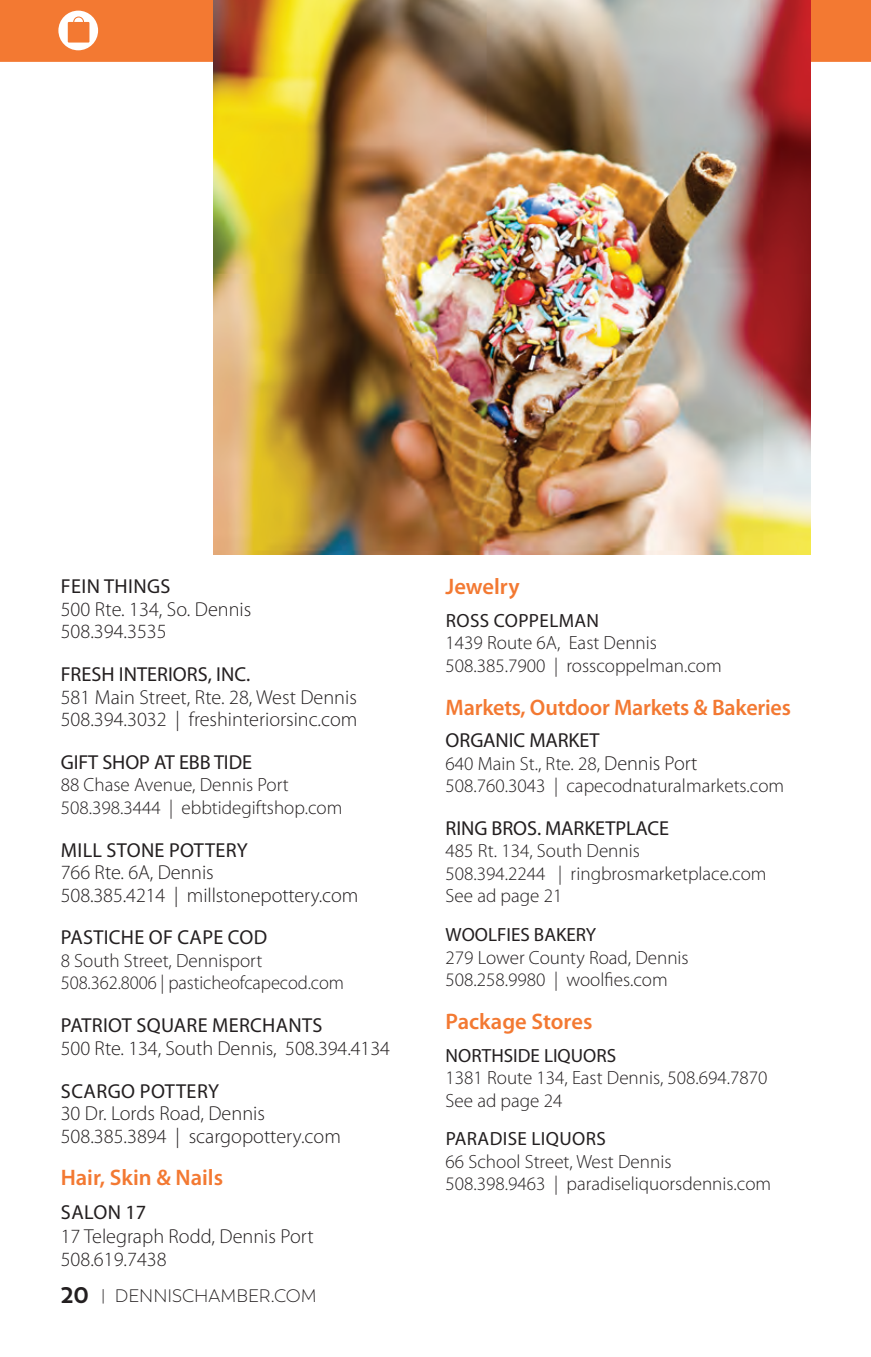
<style>
.page{position:relative;width:871px;height:1357px;background:#fff}
.page>*{position:absolute;margin:0;border:0;box-sizing:border-box;transform-origin:0 0}
.Body_Myriad{font:600 22.5px "Myriad Pro";letter-spacing:-.01em;color:#f37932}
.Section_10pt{font:600 22.5px "Myriad Pro";color:#f37932}
.Body_Myriad-2{font:300 20.25px/22.5px "Myriad Pro";color:#231f20}
.Body_Subhead_9{font:300 20.25px/22.5px "Myriad Pro";letter-spacing:-.005em;color:#231f20}
.Body_Subhead_9-2{font:20.25px "Myriad Pro";letter-spacing:-.005em;color:#231f20}
.Body_Myriad-3{font:20.25px "Myriad Pro";letter-spacing:.02em;color:#231f20}
.Body_Myriad-4{font:20.25px "Myriad Pro";color:#231f20}
.Body_Subhead_9-3{font:20.25px "Myriad Pro";letter-spacing:.015em;color:#231f20}
.Body_Myriad-5{font:300 19.12px/22.5px "Myriad Pro";color:#231f20}
.Body_Subhead_9-4{font:300 19.12px/22.5px "Myriad Pro";letter-spacing:-.005em;color:#231f20}
.Body_Myriad-6{font:19.12px "Myriad Pro";color:#231f20}
.Body_Myriad-7{font:19.12px "Myriad Pro";letter-spacing:.02em;color:#231f20}
.t1{font:300 18px "Trenda";color:#231f20}
.s1{font-weight:400}
.s2{font-weight:700;font-size:22.5px}
.s3{font-size:20.25px}
</style>
<div class="page">
<div style="left:0;top:0;width:871px;height:62px;background:#f37932"></div>
<div style="left:58px;top:11px;width:40px;height:39px;background:#fff;border-radius:50%"></div>
<svg style="left:68px;top:17px;width:21px;height:26px"></svg>
<img style="left:213px;top:0;width:597px;height:554px">
<p class="Body_Myriad-3" style="left:61px;top:574px;width:111px">FEIN THINGS</p>
<p class="Body_Myriad-2" style="left:61px;top:598px;width:192px">500 Rte. 134, So. Dennis<br>508.394.3535</p>
<p class="Body_Myriad-4" style="left:61px;top:662px;width:191px">FRESH INTERIORS, INC.</p>
<p class="Body_Myriad-2" style="left:61px;top:685px;width:298px">581 Main Street, Rte. 28, West Dennis<br>508.394.3032 | freshinteriorsinc.com</p>
<p class="Body_Subhead_9-2" style="left:61px;top:750px;width:193px">GIFT SHOP AT EBB TIDE</p>
<p class="Body_Myriad-5" style="left:61px;top:774px;width:283px">88 Chase Avenue, Dennis Port<br>508.398.3444 | ebbtidegiftshop.com</p>
<p class="Body_Subhead_9" style="left:61px;top:838px;width:299px"><span class="s1">MILL STONE POTTERY<br></span>766 Rte. 6A, Dennis<br>508.385.4214 | millstonepottery.com</p>
<p class="Body_Subhead_9-3" style="left:61px;top:925px;width:208px">PASTICHE OF CAPE COD</p>
<p class="Body_Subhead_9-4" style="left:61px;top:949px;width:285px">8 South Street, Dennisport<br>508.362.8006 | pasticheofcapecod.com</p>
<p class="Body_Subhead_9" style="left:61px;top:1014px;width:331px"><span class="s1">PATRIOT SQUARE MERCHANTS<br></span>500 Rte. 134, South Dennis, 508.394.4134</p>
<p class="Body_Myriad-3" style="left:61px;top:1078px;width:160px">SCARGO POTTERY</p>
<p class="Body_Myriad-2" style="left:61px;top:1102px;width:206px">30 Dr. Lords Road, Dennis</p>
<p class="Body_Myriad-2" style="left:61px;top:1124px;width:282px">508.385.3894 | scargopottery.com</p>
<p class="Body_Myriad" style="left:61px;top:1163px;width:164px">Hair, Skin &amp; Nails</p>
<p class="Body_Myriad-2" style="left:61px;top:1200px;width:254px;line-height:23.6px"><span class="s1">SALON 17<br></span>17 Telegraph Rodd, Dennis Port<br>508.619.7438</p>
<p class="t1" style="left:61px;top:1286px;width:257px"><span class="s2">20</span> | DENNISCHAMBER.COM</p>
<p class="Body_Myriad" style="left:446px;top:572px;width:76px">Jewelry</p>
<p class="Body_Myriad-7" style="left:446px;top:608px;width:155px">ROSS COPPELMAN</p>
<p class="Body_Myriad-5" style="left:445px;top:631px;width:213px">1439 Route 6A, East Dennis</p>
<p class="Body_Myriad-5" style="left:445px;top:654px;width:278px">508.385.7900 | rosscoppelman.com</p>
<p class="Body_Myriad" style="left:446px;top:693px;width:347px">Markets, Outdoor Markets &amp; Bakeries</p>
<p class="Body_Subhead_9-2" style="left:446px;top:728px;width:155px">ORGANIC MARKET</p>
<p class="Body_Myriad-5" style="left:446px;top:752px;width:253px">640 Main St., Rte. 28, <span class="s3">Dennis Port</span></p>
<p class="Body_Myriad-5" style="left:446px;top:774px;width:340px">508.760.3043 | capecodnaturalmarkets.com</p>
<p class="Body_Subhead_9-2" style="left:446px;top:815px;width:225px">RING BROS. MARKETPLACE</p>
<p class="Body_Myriad-5" style="left:446px;top:839px;width:322px">485 Rt. 134, South Dennis<br>508.394.2244 | ringbrosmarketplace.com<br>See ad page 21</p>
<p class="Body_Myriad-6" style="left:446px;top:923px;width:152px">WOOLFIES BAKERY</p>
<p class="Body_Myriad-5" style="left:446px;top:946px;width:245px">279 Lower County Road, Dennis<br>508.258.9980 | woolfies.com</p>
<p class="Section_10pt" style="left:446px;top:1007px;width:148px">Package Stores</p>
<p class="Body_Myriad-6" style="left:446px;top:1043px;width:172px">NORTHSIDE LIQUORS</p>
<p class="Body_Myriad-5" style="left:446px;top:1066px;width:323px">1381 Route 134, East Dennis, 508.694.7870<br>See ad page 24</p>
<p class="Body_Myriad-7" style="left:446px;top:1127px;width:161px">PARADISE LIQUORS</p>
<p class="Body_Myriad-5" style="left:446px;top:1150px;width:227px">66 School Street, West Dennis</p>
<p class="Body_Myriad-5" style="left:446px;top:1172px;width:327px">508.398.9463 | paradiseliquorsdennis.com</p>
</div>
